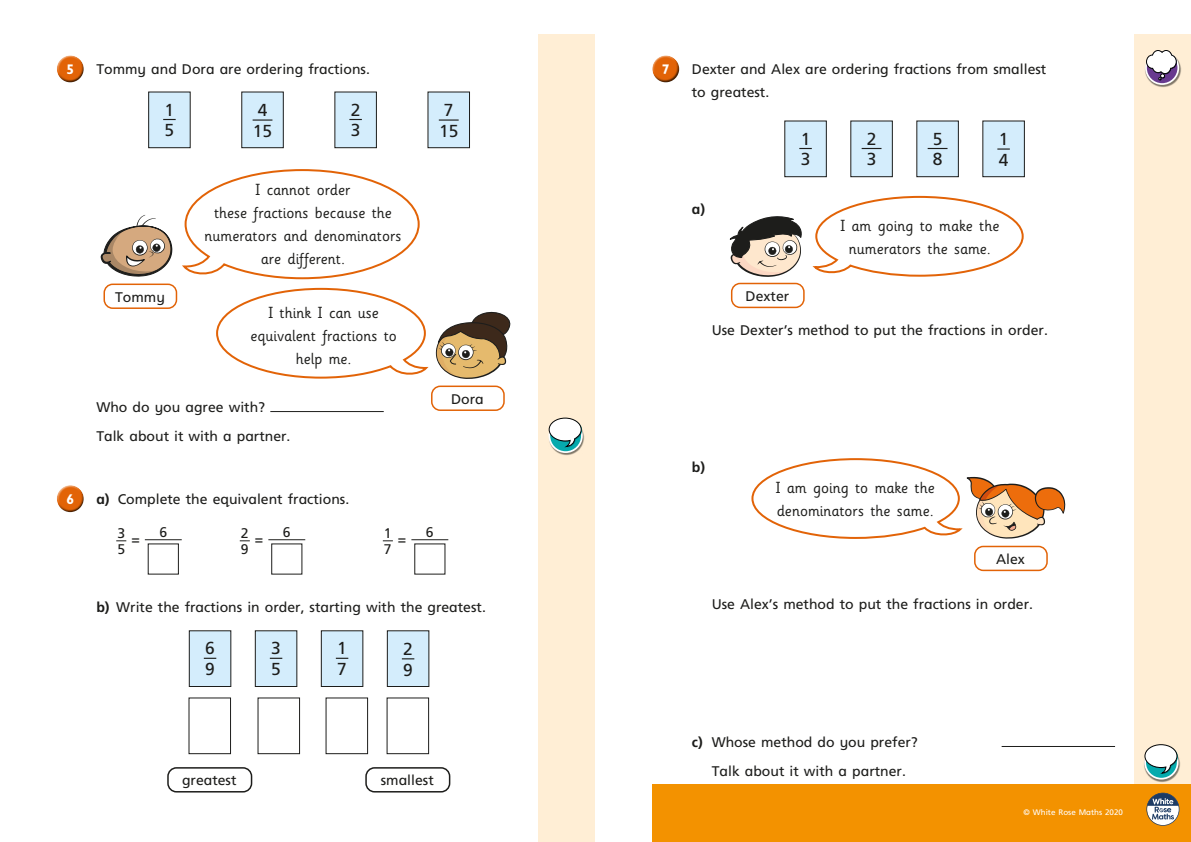
<style>
.page{position:relative;width:1191px;height:842px;background:#fff}
.page>*{position:absolute;margin:0;border:0;box-sizing:border-box;transform-origin:0 0}
.t1{font:17.4px/20.8px "Frutiger Inf";color:#1d1d1b}
.t2{font:16px/23px "Sassoon Infant Std";color:#1d1d1b;text-align:center}
.t3{font:14px/16.8px "Frutiger Inf";color:#1d1d1b}
.t4{font:700 14px "Frutiger Inf";color:#1d1d1b}
.t5{font:700 14px "Gill Infant";color:#fff}
.t6{font:8px "Frutiger Inf";color:#fff}
.s1{font-weight:700}
</style>
<div class="page">
<div style="left:652px;top:55px;width:28px;height:22px;background:#fff;opacity:.75"></div>
<div style="left:652px;top:59px;width:29px;height:25px;background:#1d1d1b;opacity:.75"></div>
<div style="left:785px;top:121px;width:41px;height:56px;background:#d4edfc"></div>
<svg style="left:799px;top:148px;width:13px;height:1px"></svg>
<div style="left:784px;top:120px;width:43px;height:57px;border:1px solid #1d1d1b"></div>
<div style="left:850px;top:121px;width:42px;height:56px;background:#d4edfc"></div>
<svg style="left:861px;top:148px;width:20px;height:1px"></svg>
<div style="left:850px;top:120px;width:43px;height:57px;border:1px solid #1d1d1b"></div>
<div style="left:916px;top:121px;width:42px;height:56px;background:#d4edfc"></div>
<svg style="left:927px;top:148px;width:20px;height:1px"></svg>
<div style="left:916px;top:120px;width:43px;height:57px;border:1px solid #1d1d1b"></div>
<div style="left:982px;top:121px;width:42px;height:56px;background:#d4edfc"></div>
<svg style="left:997px;top:148px;width:12px;height:2px"></svg>
<hr style="left:1001px;top:746px;width:114px;height:1px;background:#1d1d1b">
<div style="left:1134px;top:34px;width:57px;height:808px;background:#ffeed5"></div>
<div style="left:539px;top:34px;width:99px;height:808px;background:#ffeed5"></div>
<div style="left:595px;top:0;width:50px;height:842px;background:#fff"></div>
<div style="left:56px;top:55px;width:28px;height:22px;background:#fff;opacity:.75"></div>
<div style="left:56px;top:59px;width:29px;height:25px;background:#1d1d1b;opacity:.75"></div>
<div style="left:149px;top:92px;width:41px;height:56px;background:#d4edfc"></div>
<svg style="left:163px;top:119px;width:13px;height:1px"></svg>
<div style="left:148px;top:91px;width:43px;height:57px;border:1px solid #1d1d1b"></div>
<div style="left:242px;top:92px;width:41px;height:56px;background:#d4edfc"></div>
<svg style="left:253px;top:119px;width:19px;height:2px"></svg>
<div style="left:241px;top:91px;width:43px;height:57px;border:1px solid #1d1d1b"></div>
<div style="left:335px;top:92px;width:41px;height:56px;background:#d4edfc"></div>
<svg style="left:349px;top:119px;width:13px;height:1px"></svg>
<div style="left:334px;top:91px;width:43px;height:57px;border:1px solid #1d1d1b"></div>
<div style="left:428px;top:92px;width:41px;height:56px;background:#d4edfc"></div>
<hr style="left:439px;top:119px;width:20px;height:2px;background:#1d1d1b">
<div style="left:427px;top:91px;width:43px;height:57px;border:1px solid #1d1d1b"></div>
<hr style="left:270px;top:411px;width:114px;height:1px;background:#1d1d1b">
<div style="left:56px;top:484px;width:28px;height:22px;background:#fff;opacity:.75"></div>
<div style="left:56px;top:489px;width:29px;height:24px;background:#1d1d1b;opacity:.75"></div>
<hr style="left:145px;top:539px;width:37px;height:1px;background:#1d1d1b">
<hr style="left:268px;top:539px;width:37px;height:1px;background:#1d1d1b">
<hr style="left:411px;top:539px;width:37px;height:1px;background:#1d1d1b">
<div style="left:189px;top:631px;width:42px;height:55px;background:#d4edfc"></div>
<svg style="left:204px;top:658px;width:12px;height:1px"></svg>
<div style="left:189px;top:630px;width:42px;height:57px;border:1px solid #1d1d1b"></div>
<div style="left:255px;top:631px;width:42px;height:55px;background:#d4edfc"></div>
<svg style="left:270px;top:658px;width:12px;height:1px"></svg>
<div style="left:255px;top:630px;width:42px;height:57px;border:1px solid #1d1d1b"></div>
<div style="left:321px;top:631px;width:42px;height:55px;background:#d4edfc"></div>
<svg style="left:336px;top:658px;width:12px;height:1px"></svg>
<div style="left:321px;top:630px;width:42px;height:57px;border:1px solid #1d1d1b"></div>
<div style="left:387px;top:631px;width:42px;height:55px;background:#d4edfc"></div>
<svg style="left:402px;top:658px;width:12px;height:1px"></svg>
<div style="left:387px;top:630px;width:42px;height:57px;border:1px solid #1d1d1b"></div>
<div style="left:188px;top:697px;width:43px;height:57px;border:1px solid #1d1d1b"></div>
<div style="left:257px;top:697px;width:43px;height:57px;border:1px solid #1d1d1b"></div>
<div style="left:325px;top:697px;width:43px;height:57px;border:1px solid #1d1d1b"></div>
<div style="left:386px;top:697px;width:43px;height:57px;border:1px solid #1d1d1b"></div>
<div style="left:167px;top:767px;width:85px;height:25px;border:2px solid #1d1d1b;border-radius:9px"></div>
<div style="left:365px;top:767px;width:85px;height:25px;border:2px solid #1d1d1b;border-radius:9px"></div>
<div style="left:652px;top:785px;width:539px;height:57px;background:#f39200"></div>
<svg style="left:1146px;top:793px;width:33px;height:33px"></svg>
<img style="left:1147px;top:753px;width:33px;height:29px">
<svg style="left:1145px;top:746px;width:32px;height:33px"></svg>
<div style="left:1144px;top:745px;width:34px;height:34px;border:2px solid #fff;border-radius:50%"></div>
<svg style="left:1144px;top:744px;width:33px;height:30px"></svg>
<img style="left:548px;top:427px;width:37px;height:29px">
<svg style="left:549px;top:420px;width:33px;height:32px"></svg>
<div style="left:548px;top:419px;width:35px;height:34px;border:2px solid #fff;border-radius:50%"></div>
<svg style="left:549px;top:418px;width:33px;height:29px"></svg>
<img style="left:1145px;top:57px;width:36px;height:30px">
<svg style="left:1146px;top:52px;width:32px;height:32px"></svg>
<div style="left:1145px;top:51px;width:34px;height:34px;border:2px solid #fff;border-radius:50%"></div>
<svg style="left:1146px;top:50px;width:30px;height:30px"></svg>
<svg style="left:100px;top:215px;width:73px;height:62px"></svg>
<svg style="left:182px;top:169px;width:238px;height:111px"></svg>
<svg style="left:216px;top:287px;width:295px;height:92px"></svg>
<div style="left:103px;top:284px;width:74px;height:25px;border:2px solid #e26307;border-radius:9px"></div>
<div style="left:431px;top:386px;width:74px;height:25px;border:2px solid #e26307;border-radius:9px"></div>
<svg style="left:729px;top:195px;width:295px;height:82px"></svg>
<div style="left:731px;top:283px;width:73px;height:25px;border:2px solid #e26307;border-radius:9px"></div>
<svg style="left:751px;top:458px;width:315px;height:81px"></svg>
<div style="left:974px;top:546px;width:73px;height:25px;border:2px solid #e26307;border-radius:9px"></div>
<p class="t5" style="left:66px;top:61px;width:9px">5</p>
<p class="t3" style="left:96px;top:60px;width:275px">Tommy and Dora are ordering fractions.</p>
<p class="t1" style="left:165px;top:99px;width:11px">1<br>5</p>
<p class="t1" style="left:253px;top:100px;width:21px">4<br>15</p>
<p class="t1" style="left:351px;top:99px;width:11px">2<br>3</p>
<p class="t1" style="left:439px;top:100px;width:21px">7<br>15</p>
<p class="t3" style="left:115px;top:288px;width:51px">Tommy</p>
<p class="t2" style="left:205px;top:178px;width:198px">I cannot order<br>these fractions because the numerators and denominators are different.</p>
<p class="t2" style="left:250px;top:302px;width:148px">I think I can use equivalent fractions to help me.</p>
<p class="t3" style="left:96px;top:393px;width:196px;line-height:28.7px">Who do you agree with?<br>Talk about it with a partner.</p>
<p class="t5" style="left:66px;top:491px;width:9px">6</p>
<p class="t3" style="left:96px;top:490px;width:254px"><span class="s1">a)</span> Complete the equivalent fractions.</p>
<p class="t3" style="left:117px;top:524px;width:9px">3<br>5</p>
<p class="t3" style="left:131px;top:530px;width:10px">=</p>
<p class="t3" style="left:159px;top:523px;width:9px">6</p>
<p class="t3" style="left:241px;top:524px;width:9px">2<br>9</p>
<p class="t3" style="left:255px;top:530px;width:10px">=</p>
<p class="t3" style="left:283px;top:523px;width:9px">6</p>
<p class="t3" style="left:384px;top:524px;width:9px">1<br>7</p>
<p class="t3" style="left:398px;top:530px;width:10px">=</p>
<p class="t3" style="left:451px;top:390px;width:34px">Dora</p>
<p class="t3" style="left:426px;top:523px;width:9px">6</p>
<p class="t3" style="left:96px;top:599px;width:391px"><span class="s1">b)</span> Write the fractions in order, starting with the greatest.</p>
<p class="t1" style="left:205px;top:638px;width:11px">6<br>9</p>
<p class="t1" style="left:271px;top:638px;width:11px">3<br>5</p>
<p class="t1" style="left:337px;top:638px;width:11px">1<br>7</p>
<p class="t1" style="left:403px;top:638px;width:11px">2<br>9</p>
<p class="t3" style="left:182px;top:772px;width:56px">greatest</p>
<p class="t3" style="left:381px;top:772px;width:54px">smallest</p>
<p class="t5" style="left:662px;top:61px;width:9px">7</p>
<p class="t3" style="left:692px;top:57px;width:356px;line-height:23px">Dexter and Alex are ordering fractions from smallest to greatest.</p>
<p class="t1" style="left:800px;top:128px;width:11px">1<br>3</p>
<p class="t1" style="left:866px;top:128px;width:11px">2<br>3</p>
<p class="t1" style="left:932px;top:128px;width:11px">5<br>8</p>
<p class="t1" style="left:998px;top:129px;width:11px">1<br>4</p>
<p class="t4" style="left:692px;top:201px;width:15px">a)</p>
<p class="t3" style="left:745px;top:287px;width:45px">Dexter</p>
<p class="t2" style="left:840px;top:214px;width:160px">I am going to make the numerators the same.</p>
<p class="t3" style="left:711px;top:321px;width:338px">Use Dexter’s method to put the fractions in order.</p>
<p class="t4" style="left:692px;top:459px;width:15px">b)</p>
<p class="t2" style="left:775px;top:476px;width:160px;text-align:left">I am going to make the denominators the same.</p>
<p class="t3" style="left:996px;top:550px;width:30px">Alex</p>
<p class="t3" style="left:711px;top:596px;width:323px">Use Alex’s method to put the fractions in order.</p>
<p class="t3" style="left:692px;top:727px;width:227px;line-height:28.7px;text-align:center"><span class="s1">c)</span> Whose method do you prefer?<br>Talk about it with a partner.</p>
<p class="t6" style="left:1023px;top:808px;width:101px">© White Rose Maths 2020</p>
</div>
